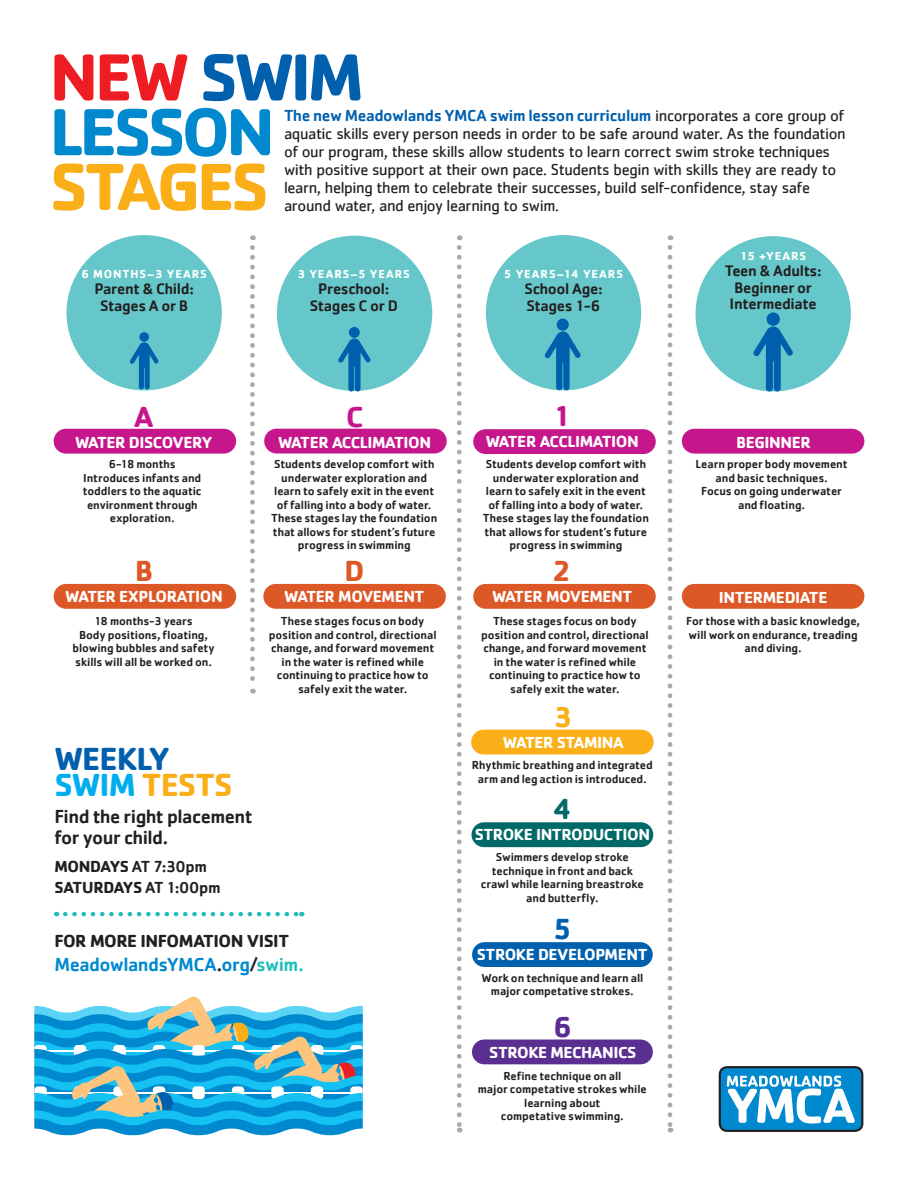
<style>
.page{position:relative;width:918px;height:1188px;background:#fff}
.page>*{position:absolute;margin:0;border:0;box-sizing:border-box;transform-origin:0 0}
._01a-Benefit_Statem{font:700 69px/54.8px "Cachet";letter-spacing:-.06em;color:#0089cf}
.t1{font:700 33px/25.5px "Cachet";letter-spacing:-.03em;color:#0160ae}
.t2{font:700 30px "Cachet";color:#dd5827}
.t3{font:700 30px "Cachet";color:#c5168c}
.t4{font:700 30px "Cachet";color:#faaf18}
.t5{font:700 30px "Cachet";color:#016a69}
.t6{font:700 30px "Cachet";color:#0160ae}
.t7{font:700 30px "Cachet";color:#5b2e91}
.t8{font:500 19.5px/21px "Cachet";letter-spacing:-.025em;color:#231f20}
.t9{font:500 19.5px "Cachet";letter-spacing:-.03em;color:#0089cf}
.t10{font:700 18px "Cachet";letter-spacing:-.025em;color:#231f20}
.t11{font:16.5px/18px "Cachet";letter-spacing:-.025em;color:#231f20}
.t12{font:700 16.5px "Cachet";letter-spacing:-.025em;color:#fff}
.t13{font:700 16.5px/21px "Cachet";letter-spacing:-.025em;color:#231f20}
.t14{font:500 15.75px/16.5px "Cachet";letter-spacing:-.02em;color:#231f20;text-align:center}
.Description_8_9{font:500 12px/13.5px "Cachet";letter-spacing:-.01em;color:#231f20;text-align:center}
.t15{font:700 12px "Cachet";letter-spacing:.075em;color:#fff}
.s1{color:#ee1d23}
.s2{color:#0160ae}
.s3{color:#faaf18}
.s4{font-weight:500;color:#0160ae}
.s5{color:#00aeef}
.s6{font-weight:500}
.s7{color:#231f20}
.s8{color:#21bdbd}
</style>
<div class="page">
<div style="left:54px;top:584px;width:182px;height:25px;background:#dd5827;border-radius:12px"></div>
<div style="left:54px;top:429px;width:182px;height:25px;background:#c5168c;border-radius:12px"></div>
<div style="left:264px;top:429px;width:183px;height:24px;background:#c5168c;border-radius:12px"></div>
<div style="left:263px;top:584px;width:183px;height:25px;background:#dd5827;border-radius:12px"></div>
<div style="left:471px;top:730px;width:183px;height:24px;background:#faaf18;border-radius:12px"></div>
<div style="left:472px;top:822px;width:181px;height:25px;background:#016a69;border-radius:12px"></div>
<div style="left:472px;top:942px;width:181px;height:25px;background:#0160ae;border-radius:12px"></div>
<div style="left:472px;top:1040px;width:181px;height:24px;background:#5b2e91;border-radius:12px"></div>
<div style="left:473px;top:584px;width:183px;height:25px;background:#dd5827;border-radius:12px"></div>
<div style="left:682px;top:429px;width:182px;height:25px;background:#c5168c;border-radius:12px"></div>
<div style="left:682px;top:584px;width:182px;height:25px;background:#dd5827;border-radius:12px"></div>
<div style="left:473px;top:429px;width:183px;height:25px;background:#c5168c;border-radius:12px"></div>
<div style="left:67px;top:235px;width:155px;height:155px;background:#65c7c9;border-radius:50%"></div>
<div style="left:139px;top:332px;width:10px;height:10px;background:#0160ae;border-radius:50%"></div>
<svg style="left:130px;top:342px;width:29px;height:47px"></svg>
<div style="left:277px;top:236px;width:155px;height:155px;background:#65c7c9;border-radius:50%"></div>
<div style="left:486px;top:235px;width:155px;height:155px;background:#65c7c9;border-radius:50%"></div>
<div style="left:696px;top:236px;width:155px;height:156px;background:#65c7c9;border-radius:50%"></div>
<div style="left:349px;top:327px;width:11px;height:11px;background:#0160ae;border-radius:50%"></div>
<svg style="left:338px;top:338px;width:33px;height:54px"></svg>
<div style="left:557px;top:319px;width:12px;height:12px;background:#0160ae;border-radius:50%"></div>
<svg style="left:544px;top:331px;width:37px;height:59px"></svg>
<div style="left:767px;top:312px;width:13px;height:14px;background:#0160ae;border-radius:50%"></div>
<svg style="left:753px;top:327px;width:40px;height:65px"></svg>
<svg style="left:719px;top:1066px;width:144px;height:66px"></svg>
<svg style="left:34px;top:996px;width:329px;height:139px;background:#50b5d7"></svg>
<svg style="left:250px;top:247px;width:5px;height:447px"></svg>
<svg style="left:457px;top:247px;width:5px;height:886px"></svg>
<svg style="left:668px;top:247px;width:4px;height:886px"></svg>
<svg style="left:65px;top:912px;width:237px;height:4px"></svg>
<p class="_01a-Benefit_Statem" style="left:50px;top:47px;width:316px"><span class="s1">NEW</span> <span class="s2">SWIM<br></span>LESSON<br><span class="s3">STAGES</span></p>
<p class="t11" style="left:284px;top:106px;width:563px"><span class="s4">The new Meadowlands YMCA swim lesson curriculum</span> incorporates a core group of aquatic skills every person needs in order to be safe around water. As the foundation of our program, these skills allow students to learn correct swim stroke techniques with positive support at their own pace. Students begin with skills they are ready to learn, helping them to celebrate their successes, build self-confidence, stay safe around water, and enjoy learning to swim.</p>
<p class="t15" style="left:81px;top:266px;width:127px">6 MONTHS–3 YEARS</p>
<p class="t14" style="left:94px;top:280px;width:101px">Parent &amp; Child:<br>Stages A or B</p>
<p class="t15" style="left:298px;top:266px;width:114px">3 YEARS–5 YEARS</p>
<p class="t14" style="left:310px;top:280px;width:90px">Preschool:<br>Stages C or D</p>
<p class="t15" style="left:504px;top:266px;width:121px">5 YEARS–14 YEARS</p>
<p class="t14" style="left:524px;top:280px;width:80px;text-align:left">School Age:<br>Stages 1-6</p>
<p class="t15" style="left:740px;top:248px;width:68px">15 +YEARS</p>
<p class="t14" style="left:725px;top:262px;width:98px">Teen &amp; Adults:<br>Beginner or<br>Intermediate</p>
<p class="t3" style="left:134px;top:397px;width:21px">A</p>
<p class="t12" style="left:75px;top:432px;width:139px">WATER DISCOVERY</p>
<p class="Description_8_9" style="left:83px;top:457px;width:120px">6-18 months<br>Introduces infants and toddlers to the aquatic environment through exploration.</p>
<p class="t2" style="left:135px;top:552px;width:20px">B</p>
<p class="t12" style="left:65px;top:586px;width:159px">WATER EXPLORATION</p>
<p class="Description_8_9" style="left:72px;top:614px;width:144px">18 months-3 years<br>Body positions, floating, blowing bubbles and safety skills will all be worked on.</p>
<p class="t3" style="left:346px;top:397px;width:19px">C</p>
<p class="t12" style="left:278px;top:431px;width:155px">WATER ACCLIMATION</p>
<p class="t3" style="left:553px;top:397px;width:20px">1</p>
<p class="t12" style="left:486px;top:431px;width:155px">WATER ACCLIMATION</p>
<p class="Description_8_9" style="left:271px;top:457px;width:168px">Students develop comfort with underwater exploration and learn to safely exit in the event of falling into a body of water.<br>These stages lay the foundation that allows for student’s future progress in swimming</p>
<p class="Description_8_9" style="left:483px;top:457px;width:168px">Students develop comfort with underwater exploration and learn to safely exit in the event of falling into a body of water.<br>These stages lay the foundation that allows for student’s future progress in swimming</p>
<p class="t2" style="left:344px;top:552px;width:21px">D</p>
<p class="t12" style="left:284px;top:586px;width:142px">WATER MOVEMENT</p>
<p class="t2" style="left:553px;top:552px;width:21px">2</p>
<p class="t12" style="left:492px;top:586px;width:142px">WATER MOVEMENT</p>
<p class="Description_8_9" style="left:269px;top:614px;width:169px">These stages focus on body position and control, directional change, and forward movement in the water is refined while continuing to practice how to safely exit the water.</p>
<p class="Description_8_9" style="left:481px;top:614px;width:169px">These stages focus on body position and control, directional change, and forward movement in the water is refined while continuing to practice how to safely exit the water.</p>
<p class="t1" style="left:54px;top:745px;width:180px">WEEKLY<br><span class="s5">SWIM</span> <span class="s3">TESTS</span></p>
<p class="t8" style="left:54px;top:806px;width:200px">Find the right placement for your child.</p>
<p class="t13" style="left:54px;top:856px;width:168px">MONDAYS <span class="s6">AT 7:30pm<br></span>SATURDAYS <span class="s6">AT 1:00pm</span></p>
<p class="t10" style="left:54px;top:929px;width:236px">FOR MORE INFOMATION VISIT</p>
<p class="t9" style="left:54px;top:953px;width:251px">MeadowlandsYMCA<span class="s7">.</span>org<span class="s7">/</span><span class="s8">swim.</span></p>
<p class="t4" style="left:554px;top:698px;width:21px">3</p>
<p class="t12" style="left:503px;top:732px;width:122px">WATER STAMINA</p>
<p class="Description_8_9" style="left:472px;top:758px;width:182px">Rhythmic breathing and integrated arm and leg action is introduced.</p>
<p class="t5" style="left:553px;top:790px;width:21px">4</p>
<p class="t12" style="left:475px;top:824px;width:177px">STROKE INTRODUCTION</p>
<p class="Description_8_9" style="left:481px;top:850px;width:164px">Swimmers develop stroke technique in front and back crawl while learning breastroke and butterfly.</p>
<p class="t6" style="left:553px;top:910px;width:21px">5</p>
<p class="t12" style="left:477px;top:944px;width:172px">STROKE DEVELOPMENT</p>
<p class="Description_8_9" style="left:481px;top:971px;width:163px">Work on technique and learn all major competative strokes.</p>
<p class="t7" style="left:553px;top:1007px;width:21px">6</p>
<p class="t12" style="left:489px;top:1042px;width:149px">STROKE MECHANICS</p>
<p class="Description_8_9" style="left:478px;top:1069px;width:171px">Refine technique on all<br>major competative strokes while learning about<br>competative swimming.</p>
<p class="t12" style="left:736px;top:431px;width:76px">BEGINNER</p>
<p class="Description_8_9" style="left:696px;top:457px;width:153px">Learn proper body movement and basic techniques.<br>Focus on going underwater and floating.</p>
<p class="t12" style="left:719px;top:586px;width:110px">INTERMEDIATE</p>
<p class="Description_8_9" style="left:686px;top:614px;width:175px">For those with a basic knowledge, will work on endurance, treading and diving.</p>
</div>
